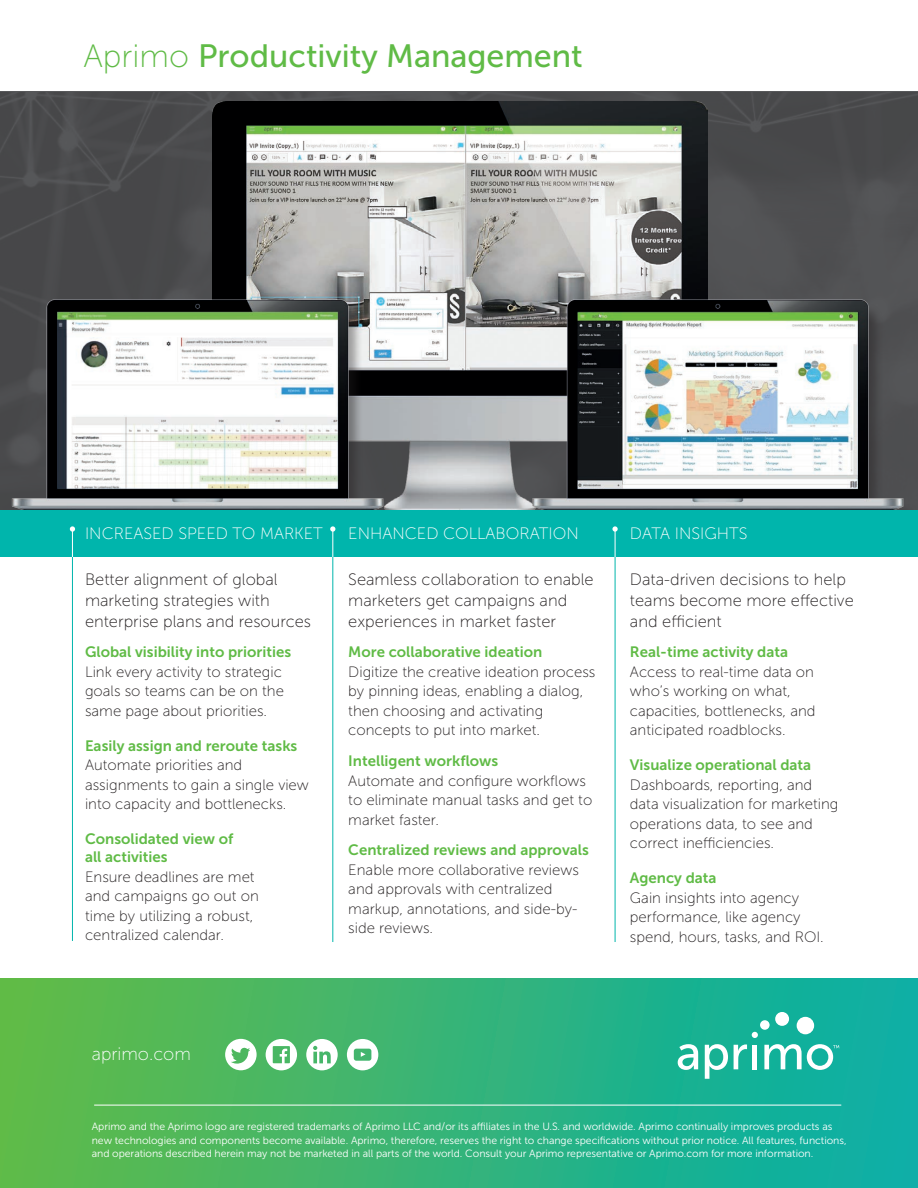
<style>
.page{position:relative;width:918px;height:1188px;background:#fff}
.page>*{position:absolute;margin:0;border:0;box-sizing:border-box;transform-origin:0 0}
.t1{font:32.25px "Museo Sans 500";color:#60bb46}
.t2{font:18px "Museo Sans 100";color:#fff}
.t3{font:16.5px/21px "Museo Sans 100";color:#231f20}
.t4{font:16.5px "Museo Sans 100";color:#fff}
.t5{font:15px/19.5px "Museo Sans 100";color:#231f20}
.t6{font:15px/18px "Museo Sans 700";color:#60bb46}
.t7{font:10.5px/13.5px "Museo Sans 300";letter-spacing:-.005em;color:#fff}
.s1{font-family:"Museo Sans 100"}
</style>
<div class="page">
<img style="left:0;top:92px;width:918px;height:176px">
<img style="left:212px;top:102px;width:495px;height:408px">
<img style="left:0;top:268px;width:397px;height:242px">
<img style="left:519px;top:268px;width:399px;height:242px">
<div style="left:0;top:510px;width:918px;height:47px;background:#00b5ac"></div>
<hr style="left:72px;top:529px;width:1px;height:412px;background:#00b5ac">
<hr style="left:333px;top:529px;width:1px;height:413px;background:#00b5ac">
<hr style="left:615px;top:529px;width:1px;height:413px;background:#00b5ac">
<svg style="left:70px;top:526px;width:5px;height:31px"></svg>
<svg style="left:330px;top:526px;width:5px;height:31px"></svg>
<svg style="left:612px;top:526px;width:6px;height:31px"></svg>
<div style="left:0;top:979px;width:918px;height:209px;background:linear-gradient(to right,#63bb46,#06aea9)"></div>
<svg style="left:266px;top:1039px;width:31px;height:31px"></svg>
<svg style="left:306px;top:1039px;width:32px;height:31px"></svg>
<svg style="left:347px;top:1039px;width:31px;height:31px"></svg>
<hr style="left:94px;top:1105px;width:747px;height:1px;background:#fff">
<svg style="left:225px;top:1039px;width:32px;height:31px"></svg>
<svg style="left:678px;top:1044px;width:20px;height:26px"></svg>
<svg style="left:705px;top:1044px;width:23px;height:35px"></svg>
<svg style="left:734px;top:1044px;width:13px;height:25px"></svg>
<div style="left:752px;top:1045px;width:5px;height:24px;background:#fff"></div>
<div style="left:797px;top:1017px;width:17px;height:17px;background:#fff;border-radius:50%"></div>
<div style="left:775px;top:1012px;width:14px;height:14px;background:#fff;border-radius:50%"></div>
<div style="left:760px;top:1020px;width:10px;height:10px;background:#fff;border-radius:50%"></div>
<svg style="left:752px;top:1032px;width:6px;height:6px"></svg>
<svg style="left:764px;top:1044px;width:75px;height:26px"></svg>
<h1 class="t1" style="left:83px;top:38px;width:501px"><span class="s1">Aprimo</span> Productivity Management</h1>
<p class="t4" style="left:85px;top:525px;width:239px">INCREASED SPEED TO MARKET</p>
<p class="t4" style="left:348px;top:525px;width:232px">ENHANCED COLLABORATION</p>
<p class="t4" style="left:630px;top:525px;width:119px">DATA INSIGHTS</p>
<p class="t3" style="left:85px;top:569px;width:228px">Better alignment of global marketing strategies with enterprise plans and resources</p>
<p class="t6" style="left:85px;top:643px;width:208px">Global visibility into priorities</p>
<p class="t5" style="left:85px;top:662px;width:200px">Link every activity to strategic goals so teams can be on the same page about priorities.</p>
<p class="t6" style="left:85px;top:737px;width:214px">Easily assign and reroute tasks</p>
<p class="t5" style="left:85px;top:756px;width:225px">Automate priorities and assignments to gain a single view into capacity and bottlenecks.</p>
<p class="t6" style="left:85px;top:830px;width:150px">Consolidated view of all activities</p>
<p class="t5" style="left:85px;top:867px;width:175px">Ensure deadlines are met and campaigns go out on time by utilizing a robust, centralized calendar.</p>
<p class="t3" style="left:348px;top:569px;width:247px">Seamless collaboration to enable marketers get campaigns and experiences in market faster</p>
<p class="t6" style="left:348px;top:643px;width:195px">More collaborative ideation</p>
<p class="t5" style="left:348px;top:662px;width:249px">Digitize the creative ideation process by pinning ideas, enabling a dialog, then choosing and activating concepts to put into market.</p>
<p class="t6" style="left:348px;top:752px;width:151px">Intelligent workflows</p>
<p class="t5" style="left:348px;top:771px;width:246px">Automate and configure workflows to eliminate manual tasks and get to market faster.</p>
<p class="t6" style="left:348px;top:841px;width:242px">Centralized reviews and approvals</p>
<p class="t5" style="left:348px;top:860px;width:232px">Enable more collaborative reviews and approvals with centralized markup, annotations, and side-by&shy;side reviews.</p>
<p class="t3" style="left:630px;top:569px;width:225px">Data-driven decisions to help teams become more effective and efficient</p>
<p class="t6" style="left:630px;top:643px;width:160px">Real-time activity data</p>
<p class="t5" style="left:630px;top:662px;width:187px">Access to real-time data on who’s working on what, capacities, bottlenecks, and anticipated roadblocks.</p>
<p class="t6" style="left:630px;top:756px;width:183px">Visualize operational data</p>
<p class="t5" style="left:630px;top:775px;width:210px">Dashboards, reporting, and data visualization for marketing operations data, to see and correct inefficiencies.</p>
<p class="t6" style="left:630px;top:869px;width:88px">Agency data</p>
<p class="t5" style="left:630px;top:888px;width:195px">Gain insights into agency performance, like agency spend, hours, tasks, and ROI.</p>
<p class="t2" style="left:92px;top:1044px;width:101px">aprimo.com</p>
<p class="t7" style="left:92px;top:1120px;width:756px">Aprimo and the Aprimo logo are registered trademarks of Aprimo LLC and/or its affiliates in the U.S. and worldwide. Aprimo continually improves products as new technologies and components become available. Aprimo, therefore, reserves the right to change specifications without prior notice. All features, functions, and operations described herein may not be marketed in all parts of the world. Consult your Aprimo representative or Aprimo.com for more information.</p>
</div>
